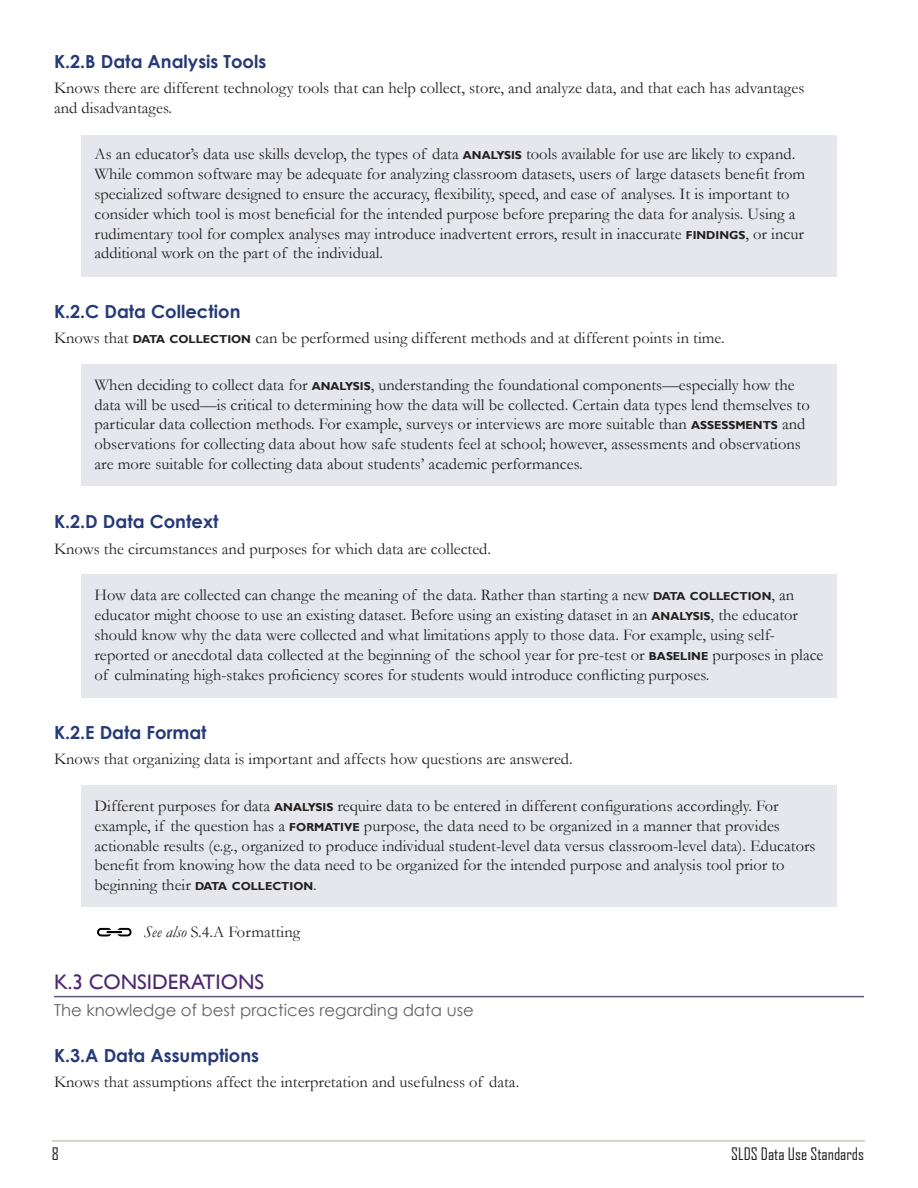
<style>
.page{position:relative;width:918px;height:1188px;background:#fff}
.page>*{position:absolute;margin:0;border:0;box-sizing:border-box;transform-origin:0 0}
.Heading_2{font:21px "Gill Sans";color:#4e2871}
.Heading_3{font:700 18px "Century Gothic";color:#263a78}
.Clarifying_Informati{font:16.5px/19.8px "Garamond";color:#231f20}
.Body_text{font:16.5px/19.8px "Garamond";color:#231f20}
.Subsection_intro{font:16.5px "Century Gothic";color:#636363}
.t1{font:16.5px "Agency FB";color:#231f20}
.s1{font-family:"Gill Sans";font-weight:700;font-size:11.55px}
.s2{font-style:italic}
</style>
<div class="page">
<hr style="left:52px;top:1140px;width:813px;height:2px;background:#c7c9b7">
<div style="left:81px;top:786px;width:756px;height:121px;background:#e5e7ed"></div>
<div style="left:81px;top:574px;width:756px;height:124px;background:#e5e7ed"></div>
<div style="left:81px;top:364px;width:756px;height:122px;background:#e5e7ed"></div>
<div style="left:81px;top:135px;width:756px;height:141px;background:#e5e7ed"></div>
<hr style="left:54px;top:996px;width:810px;height:1px;background:#585a7b">
<img style="left:97px;top:927px;width:35px;height:10px">
<p class="Heading_3" style="left:54px;top:50px;width:214px">K.2.B Data Analysis Tools</p>
<p class="Body_text" style="left:54px;top:77px;width:752px">Knows there are different technology tools that can help collect, store, and analyze data, and that each has advantages and disadvantages.</p>
<p class="Clarifying_Informati" style="left:94px;top:144px;width:712px">As an educator’s data use skills develop, the types of data <span class="s1">ANALYSIS</span> tools available for use are likely to expand.<br>While common software may be adequate for analyzing classroom datasets, users of large datasets benefit from specialized software designed to ensure the accuracy, flexibility, speed, and ease of analyses. It is important to consider which tool is most beneficial for the intended purpose before preparing the data for analysis. Using a rudimentary tool for complex analyses may introduce inadvertent errors, result in inaccurate <span class="s1">FINDINGS</span>, or incur additional work on the part of the individual.</p>
<p class="Heading_3" style="left:54px;top:300px;width:188px">K.2.C Data Collection</p>
<p class="Body_text" style="left:54px;top:328px;width:672px">Knows that <span class="s1">DATA COLLECTION</span> can be performed using different methods and at different points in time.</p>
<p class="Clarifying_Informati" style="left:94px;top:374px;width:717px">When deciding to collect data for <span class="s1">ANALYSIS</span>, understanding the foundational components—especially how the data will be used—is critical to determining how the data will be collected. Certain data types lend themselves to particular data collection methods. For example, surveys or interviews are more suitable than <span class="s1">ASSESSMENTS</span> and observations for collecting data about how safe students feel at school; however, assessments and observations are more suitable for collecting data about students’ academic performances.</p>
<p class="Heading_3" style="left:54px;top:510px;width:166px">K.2.D Data Context</p>
<p class="Body_text" style="left:54px;top:538px;width:439px">Knows the circumstances and purposes for which data are collected.</p>
<p class="Clarifying_Informati" style="left:94px;top:585px;width:731px">How data are collected can change the meaning of the data. Rather than starting a new <span class="s1">DATA COLLECTION</span>, an educator might choose to use an existing dataset. Before using an existing dataset in an <span class="s1">ANALYSIS</span>, the educator should know why the data were collected and what limitations apply to those data. For example, using self&shy;reported or anecdotal data collected at the beginning of the school year for pre-test or <span class="s1">BASELINE</span> purposes in place of culminating high-stakes proficiency scores for students would introduce conflicting purposes.</p>
<p class="Heading_3" style="left:54px;top:721px;width:154px">K.2.E Data Format</p>
<p class="Body_text" style="left:54px;top:749px;width:520px">Knows that organizing data is important and affects how questions are answered.</p>
<p class="Clarifying_Informati" style="left:94px;top:796px;width:723px">Different purposes for data <span class="s1">ANALYSIS</span> require data to be entered in different configurations accordingly. For example, if the question has a <span class="s1">FORMATIVE</span> purpose, the data need to be organized in a manner that provides actionable results (e.g., organized to produce individual student-level data versus classroom-level data). Educators benefit from knowing how the data need to be organized for the intended purpose and analysis tool prior to beginning their <span class="s1">DATA COLLECTION</span>.</p>
<p class="Clarifying_Informati" style="left:144px;top:922px;width:158px"><span class="s2">See also</span> S.4.A Formatting</p>
<p class="Heading_2" style="left:54px;top:970px;width:212px">K.3 CONSIDERATIONS</p>
<p class="Subsection_intro" style="left:54px;top:1000px;width:421px">The knowledge of best practices regarding data use</p>
<p class="Heading_3" style="left:54px;top:1044px;width:207px">K.3.A Data Assumptions</p>
<p class="Body_text" style="left:54px;top:1071px;width:467px">Knows that assumptions affect the interpretation and usefulness of data.</p>
<p class="t1" style="left:52px;top:1144px;width:9px">8</p>
<p class="t1" style="left:731px;top:1144px;width:134px">SLDS Data Use Standards</p>
</div>
